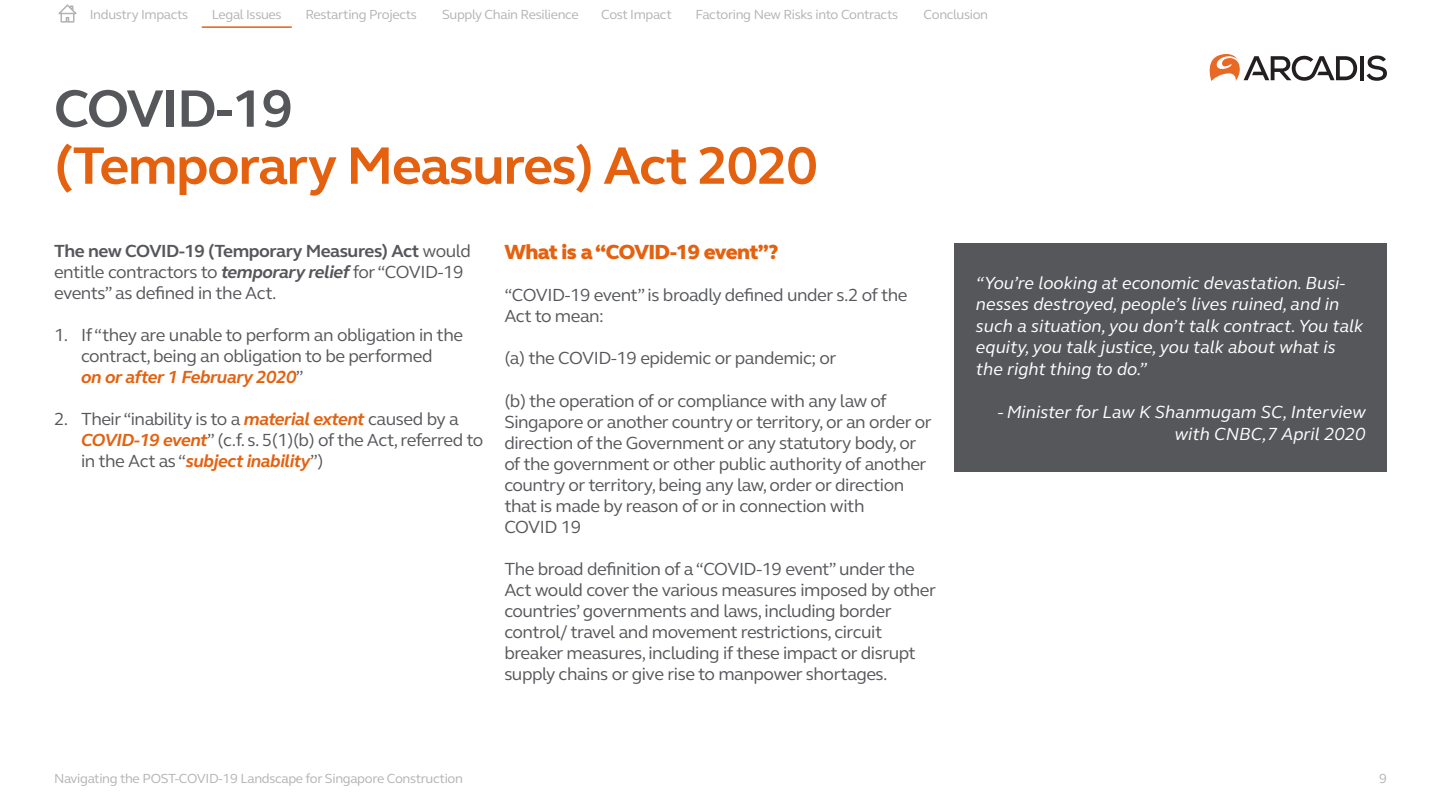
<style>
.page{position:relative;width:1441px;height:810px;background:#fff}
.page>*{position:absolute;margin:0;border:0;box-sizing:border-box;transform-origin:0 0}
.t1{font:700 54px "FS Elliot Pro";letter-spacing:-.025em;color:#e4610f}
.t2{font:700 54px "FS Elliot Pro";letter-spacing:-.025em;color:#55575a}
.t3{font:800 21px "FS Elliot Pro";letter-spacing:-.025em;color:#e4610f}
.t4{font:18px/21px "FS Elliot Pro";letter-spacing:-.025em;color:#55575a}
.t5{font:italic 18px/21.6px "FS Elliot Pro";color:#fff}
.t6{font:13.5px "FS Elliot Pro";letter-spacing:-.025em;color:#b3b3b3}
.s1{font-weight:700}
.s2{font-weight:700;font-style:italic}
.s3{font-weight:700;font-style:italic;color:#e4610f}
</style>
<div class="page">
<svg style="left:1360px;top:56px;width:3px;height:24px"></svg>
<svg style="left:1366px;top:56px;width:20px;height:25px"></svg>
<svg style="left:1209px;top:54px;width:147px;height:27px"></svg>
<svg style="left:58px;top:4px;width:19px;height:19px"></svg>
<div style="left:954px;top:243px;width:432px;height:229px;background:#55575a"></div>
<hr style="left:202px;top:26px;width:90px;height:2px;background:#e4610f">
<p class="t6" style="left:90px;top:5px;width:100px">Industry Impacts</p>
<p class="t6" style="left:212px;top:5px;width:71px">Legal Issues</p>
<p class="t6" style="left:305px;top:5px;width:113px">Restarting Projects</p>
<p class="t6" style="left:442px;top:5px;width:138px">Supply Chain Resilience</p>
<p class="t6" style="left:601px;top:5px;width:72px">Cost Impact</p>
<p class="t6" style="left:695px;top:5px;width:204px">Factoring New Risks into Contracts</p>
<p class="t6" style="left:923px;top:5px;width:66px">Conclusion</p>
<p class="t2" style="left:54px;top:72px;width:240px">COVID-19</p>
<p class="t1" style="left:54px;top:129px;width:765px">(Temporary Measures) Act 2020</p>
<p class="t4" style="left:54px;top:239px;width:418px"><span class="s1">The new COVID-19 (Temporary Measures) Act</span> would entitle contractors to <span class="s2">temporary relief</span> for “COVID-19 events” as defined in the Act.</p>
<p class="t4" style="left:81px;top:324px;width:383px;text-indent:-27px">1. If “they are unable to perform an obligation in the contract, being an obligation to be performed<br><span class="s3">on or after 1 February 2020</span>”</p>
<p class="t4" style="left:81px;top:408px;width:403px;text-indent:-27px">2. Their “inability is to a <span class="s3">material extent</span> caused by a<br><span class="s3">COVID-19 event</span>” (c.f. s. 5(1)(b) of the Act, referred to in the Act as “<span class="s3">subject inability</span>”)</p>
<p class="t3" style="left:504px;top:238px;width:275px">What is a “COVID-19 event”?</p>
<p class="t4" style="left:504px;top:284px;width:404px">“COVID-19 event” is broadly defined under s.2 of the<br>Act to mean:</p>
<p class="t4" style="left:504px;top:347px;width:333px">(a) the COVID-19 epidemic or pandemic; or</p>
<p class="t4" style="left:504px;top:390px;width:429px">(b) the operation of or compliance with any law of Singapore or another country or territory, or an order or direction of the Government or any statutory body, or of the government or other public authority of another country or territory, being any law, order or direction that is made by reason of or in connection with<br>COVID 19</p>
<p class="t4" style="left:504px;top:558px;width:433px">The broad definition of a “COVID-19 event” under the Act would cover the various measures imposed by other countries’ governments and laws, including border control/ travel and movement restrictions, circuit breaker measures, including if these impact or disrupt supply chains or give rise to manpower shortages.</p>
<p class="t5" style="left:975px;top:271px;width:388px">“You’re looking at economic devastation. Busi&shy;nesses destroyed, people’s lives ruined, and in such a situation, you don’t talk contract. You talk equity, you talk justice, you talk about what is the right thing to do.”</p>
<p class="t5" style="left:997px;top:401px;width:370px;text-align:right">- Minister for Law K Shanmugam SC, Interview with CNBC,7 April 2020</p>
<p class="t6" style="left:54px;top:769px;width:410px">Navigating the POST-COVID-19 Landscape for Singapore Construction</p>
<p class="t6" style="left:1378px;top:769px;width:9px">9</p>
</div>
